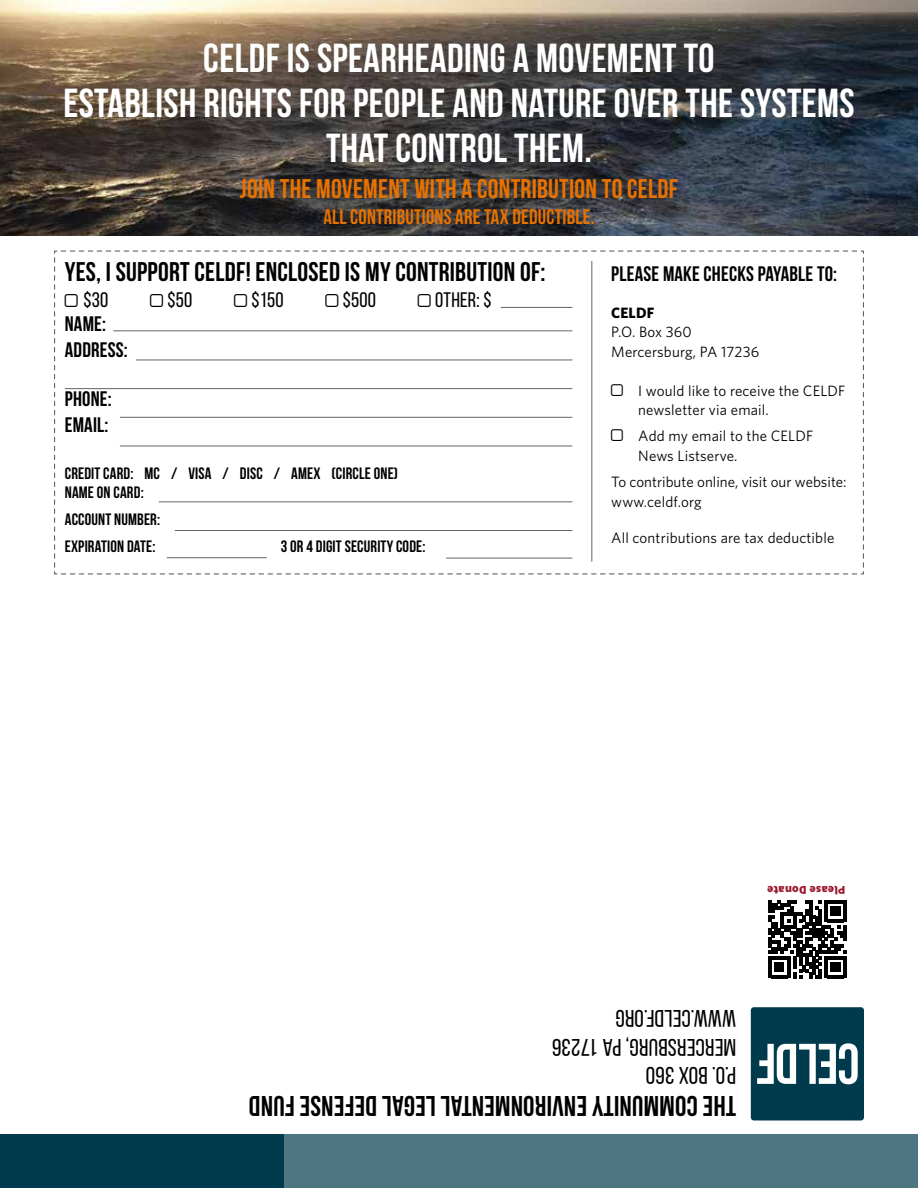
<style>
.page{position:relative;width:918px;height:1188px;background:#fff}
.page>*{position:absolute;margin:0;border:0;box-sizing:border-box;transform-origin:0 0}
.t1{font:700 40.5px/45px "Bebas Neue";letter-spacing:.01em;color:#fff;text-align:center}
.t2{font:700 28.5px "Bebas Neue";letter-spacing:.01em;color:#000}
.t3{font:700 27px "Bebas Neue";letter-spacing:.01em;color:#000}
.t4{font:700 27px "Bebas Neue";letter-spacing:.01em;color:#e87200}
.t5{font:24px/28.8px "Bebas Neue";letter-spacing:.01em;color:#000}
.t6{font:700 21px/26.2px "Bebas Neue";letter-spacing:.01em;color:#000}
.t7{font:700 21px "Bebas Neue";letter-spacing:.01em;color:#e87200}
.t8{font:21px "Bebas Neue";letter-spacing:.01em;color:#000}
.t9{font:700 16.5px/19.8px "Bebas Neue";letter-spacing:.01em;color:#000}
.t10{font:15px/19.5px "Whitney";letter-spacing:.01em;color:#000}
.t11{font:700 15px "Whitney";letter-spacing:.01em;color:#000}
.t12{font:900 12px "Source Sans Pro";letter-spacing:.01em;color:#9c182f}
</style>
<div class="page">
<div style="left:0;top:1134px;width:918px;height:54px;background:#4d7682"></div>
<div style="left:0;top:1134px;width:284px;height:54px;background:#003b4d"></div>
<svg style="left:54px;top:250px;width:810px;height:325px"></svg>
<img style="left:0;top:0;width:918px;height:235px">
<hr style="left:591px;top:261px;width:1px;height:301px;background:#636466">
<hr style="left:113px;top:330px;width:459px;height:1px;background:#636466">
<hr style="left:136px;top:360px;width:436px;height:1px;background:#636466">
<hr style="left:65px;top:388px;width:507px;height:1px;background:#636466">
<hr style="left:120px;top:417px;width:452px;height:1px;background:#636466">
<hr style="left:120px;top:446px;width:452px;height:1px;background:#636466">
<hr style="left:159px;top:501px;width:413px;height:1px;background:#636466">
<hr style="left:175px;top:530px;width:397px;height:1px;background:#636466">
<hr style="left:167px;top:557px;width:100px;height:1px;background:#636466">
<hr style="left:446px;top:558px;width:126px;height:1px;background:#636466">
<hr style="left:501px;top:307px;width:71px;height:1px;background:#636466">
<svg style="left:751px;top:1007px;width:113px;height:113px;background:#2a5b6a"></svg>
<svg style="left:768px;top:900px;width:78px;height:78px"></svg>
<svg style="left:611px;top:384px;width:12px;height:12px"></svg>
<svg style="left:611px;top:430px;width:12px;height:11px"></svg>
<svg style="left:65px;top:294px;width:13px;height:13px"></svg>
<svg style="left:150px;top:294px;width:13px;height:13px"></svg>
<svg style="left:234px;top:294px;width:13px;height:13px"></svg>
<svg style="left:325px;top:294px;width:13px;height:13px"></svg>
<svg style="left:418px;top:294px;width:13px;height:13px"></svg>
<h1 class="t1" style="left:63px;top:35px;width:793px">CELDF IS SPEARHEADING A MOVEMENT TO<br>ESTABLISH RIGHTS FOR PEOPLE AND NATURE OVER THE SYSTEMS<br>THAT CONTROL THEM.</h1>
<h3 class="t4" style="left:240px;top:174px;width:440px">JOIN THE MOVEMENT WITH A CONTRIBUTION TO CELDF</h3>
<h3 class="t7" style="left:323px;top:206px;width:273px">ALL CONTRIBUTIONS ARE TAX DEDUCTIBLE.</h3>
<h3 class="t3" style="left:65px;top:257px;width:482px">YES, I SUPPORT CELDF! ENCLOSED IS MY CONTRIBUTION OF:</h3>
<h3 class="t6" style="left:65px;top:310px;width:64px">NAME:<br>ADDRESS:</h3>
<h3 class="t6" style="left:65px;top:385px;width:48px">PHONE:<br>EMAIL:</h3>
<p class="t9" style="left:65px;top:463px;width:335px">CREDIT CARD: MC / VISA / DISC / AMEX (CIRCLE ONE)<br>NAME ON CARD:</p>
<p class="t9" style="left:65px;top:506px;width:97px;line-height:26.5px">ACCOUNT NUMBER:<br>EXPIRATION DATE:</p>
<h3 class="t6" style="left:611px;top:261px;width:227px">PLEASE MAKE CHECKS PAYABLE TO:</h3>
<p class="t11" style="left:611px;top:302px;width:45px">CELDF</p>
<p class="t10" style="left:611px;top:322px;width:149px">P.O. Box 360<br>Mercersburg, PA 17236</p>
<p class="t10" style="left:638px;top:380px;width:209px">I would like to receive the CELDF newsletter via email.</p>
<p class="t10" style="left:638px;top:426px;width:176px">Add my email to the CELDF<br>News Listserve.</p>
<p class="t10" style="left:611px;top:472px;width:237px">To contribute online, visit our website: www.celdf.org</p>
<p class="t10" style="left:611px;top:528px;width:225px">All contributions are tax deductible</p>
<h3 class="t8" style="left:83px;top:288px;width:26px">$30</h3>
<h3 class="t8" style="left:167px;top:288px;width:26px">$50</h3>
<h3 class="t8" style="left:251px;top:288px;width:34px">$150</h3>
<h3 class="t8" style="left:343px;top:288px;width:35px">$500</h3>
<h3 class="t8" style="left:435px;top:288px;width:58px">Other: $</h3>
<p class="t9" style="left:281px;top:536px;width:146px">3 OR 4 DIGIT SECURITY CODE:</p>
<p class="t12" style="left:846px;top:897px;width:80px;rotate:-180deg">Please Donate</p>
<h3 class="t5" style="left:736px;top:1090px;width:186px;rotate:-180deg">P.O. Box 360<br>Mercersburg, PA 17236 www.celdf.org</h3>
<h2 class="t2" style="left:736px;top:1122px;width:489px;rotate:-180deg">THE COMMUNITY ENVIRONMENTAL LEGAL DEFENSE FUND</h2>
</div>
